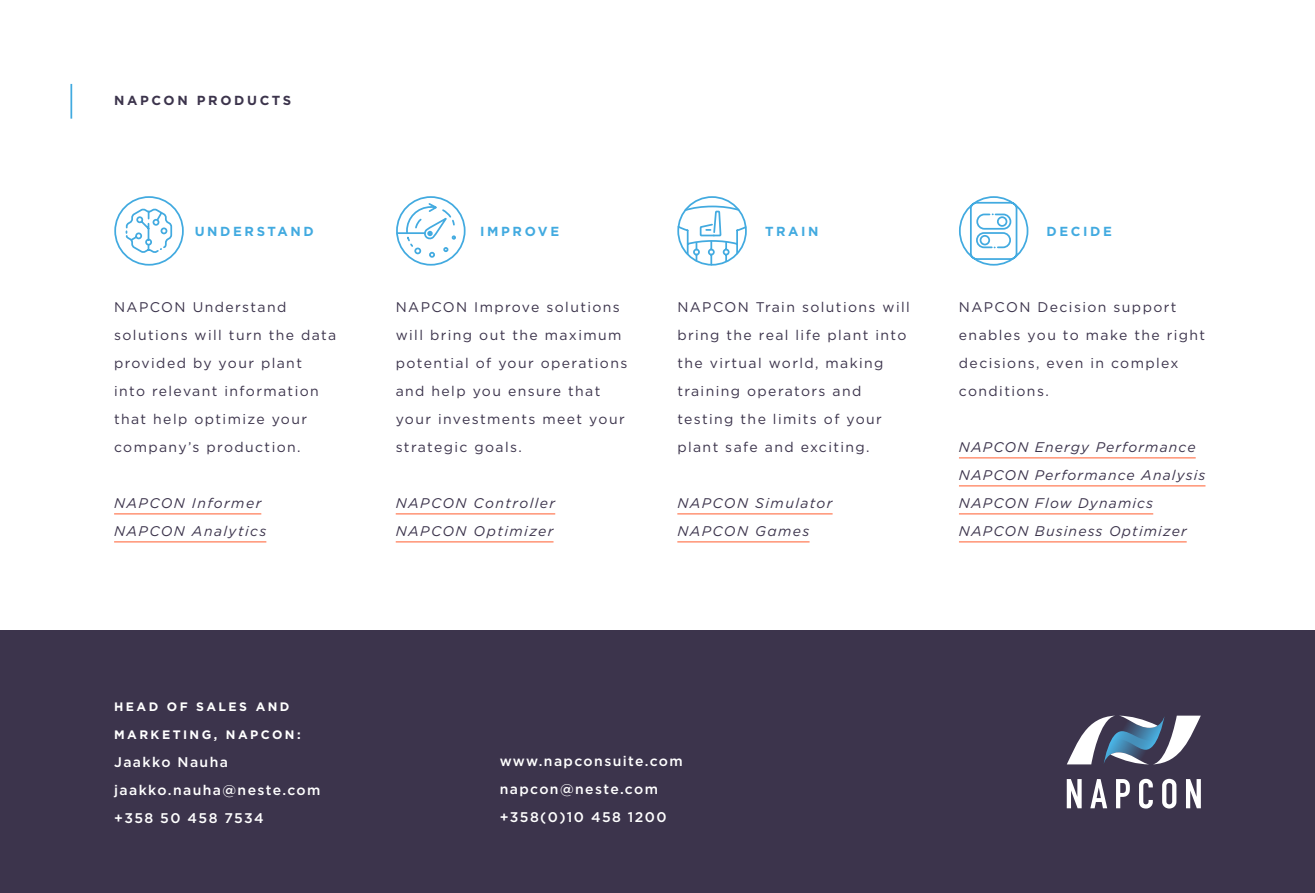
<style>
.page{position:relative;width:1315px;height:893px;background:#fff}
.page>*{position:absolute;margin:0;border:0;box-sizing:border-box;transform-origin:0 0}
.t1{font:14px/28px "Gotham";letter-spacing:.1em;color:#3c344c}
.t2{font:500 14px/28px "Gotham";letter-spacing:.1em;color:#fff}
.t3{font:italic 14px/28px "Gotham";letter-spacing:.08em;color:#3c344c}
.t4{font:italic 14px/28px "Gotham";letter-spacing:.1em;color:#3c344c}
.t5{font:700 13.12px "Gotham";letter-spacing:.2em;color:#42aae0}
.t6{font:700 13.12px "Gotham";letter-spacing:.2em;color:#3c344c}
.t7{font:700 12.25px "Gotham";letter-spacing:.2em;color:#fff}
</style>
<div class="page">
<div style="left:0;top:630px;width:1315px;height:263px;background:#3c344c"></div>
<svg style="left:1066px;top:779px;width:15px;height:29px"></svg>
<svg style="left:1090px;top:779px;width:17px;height:29px"></svg>
<svg style="left:1116px;top:779px;width:14px;height:29px"></svg>
<svg style="left:1139px;top:779px;width:13px;height:29px"></svg>
<svg style="left:1162px;top:779px;width:14px;height:29px"></svg>
<svg style="left:1186px;top:779px;width:14px;height:29px"></svg>
<svg style="left:1067px;top:716px;width:133px;height:48px"></svg>
<hr style="left:114px;top:513px;width:147px;height:1px;background:#ff8461">
<hr style="left:114px;top:541px;width:152px;height:1px;background:#ff8461">
<svg style="left:114px;top:196px;width:70px;height:70px"></svg>
<hr style="left:396px;top:513px;width:159px;height:1px;background:#ff8461">
<hr style="left:396px;top:541px;width:157px;height:1px;background:#ff8461">
<svg style="left:396px;top:196px;width:70px;height:70px"></svg>
<hr style="left:677px;top:513px;width:155px;height:1px;background:#ff8461">
<hr style="left:677px;top:541px;width:132px;height:1px;background:#ff8461">
<hr style="left:959px;top:457px;width:236px;height:1px;background:#ff8461">
<hr style="left:959px;top:485px;width:246px;height:1px;background:#ff8461">
<hr style="left:959px;top:513px;width:194px;height:1px;background:#ff8461">
<hr style="left:959px;top:541px;width:227px;height:1px;background:#ff8461">
<svg style="left:677px;top:196px;width:70px;height:70px"></svg>
<svg style="left:959px;top:196px;width:70px;height:70px"></svg>
<hr style="left:70px;top:84px;width:2px;height:35px;background:#42aae0">
<p class="t6" style="left:114px;top:91px;width:179px">NAPCON PRODUCTS</p>
<p class="t5" style="left:195px;top:223px;width:120px">UNDERSTAND</p>
<p class="t5" style="left:480px;top:223px;width:81px">IMPROVE</p>
<p class="t5" style="left:765px;top:223px;width:55px">TRAIN</p>
<p class="t5" style="left:1046px;top:223px;width:67px">DECIDE</p>
<p class="t1" style="left:114px;top:292px;width:224px">NAPCON Understand solutions will turn the data provided by your plant into relevant information that help optimize your company’s production.</p>
<p class="t4" style="left:114px;top:488px;width:154px">NAPCON Informer<br>NAPCON Analytics</p>
<p class="t1" style="left:396px;top:292px;width:233px">NAPCON Improve solutions will bring out the maximum potential of your operations and help you ensure that your investments meet your strategic goals.</p>
<p class="t4" style="left:396px;top:488px;width:161px">NAPCON Controller<br>NAPCON Optimizer</p>
<p class="t1" style="left:677px;top:292px;width:234px">NAPCON Train solutions will bring the real life plant into the virtual world, making training operators and testing the limits of your plant safe and exciting.</p>
<p class="t4" style="left:677px;top:488px;width:157px">NAPCON Simulator<br>NAPCON Games</p>
<p class="t1" style="left:959px;top:292px;width:248px">NAPCON Decision support enables you to make the right decisions, even in complex conditions.</p>
<p class="t3" style="left:959px;top:432px;width:248px">NAPCON Energy Performance<br>NAPCON Performance Analysis<br>NAPCON Flow Dynamics<br>NAPCON Business Optimizer</p>
<p class="t7" style="left:114px;top:699px;width:177px">HEAD OF SALES AND</p>
<p class="t7" style="left:114px;top:727px;width:188px">MARKETING, NAPCON:</p>
<p class="t2" style="left:114px;top:748px;width:208px">Jaakko Nauha jaakko.nauha@neste.com +358 50 458 7534</p>
<p class="t2" style="left:500px;top:747px;width:185px">www.napconsuite.com napcon@neste.com +358(0)10 458 1200</p>
</div>
